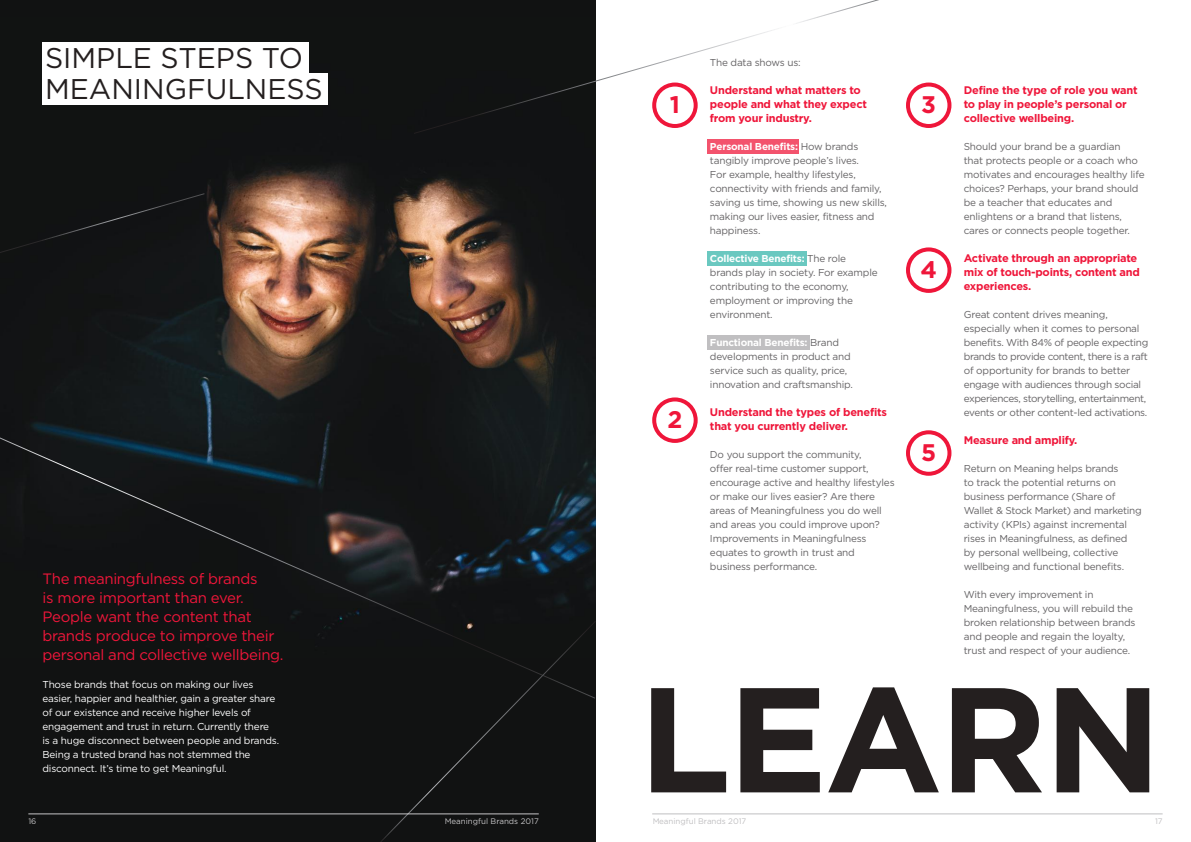
<style>
.page{position:relative;width:1191px;height:842px;background:#fff}
.page>*{position:absolute;margin:0;border:0;box-sizing:border-box;transform-origin:0 0}
.t1{font:700 148.9px "Gotham";color:#241f1f}
.t2{font:28.5px/30.2px "Gotham";color:#241f1f}
.t3{font:700 24px "Gotham";color:#ef163a}
.t4{font:15px/19px "Gotham";letter-spacing:-.02em;color:#ef163a}
.t5{font:700 11px/14px "Gotham";letter-spacing:-.02em;color:#ef163a}
.t6{font:10px/14px "Gotham";letter-spacing:-.02em;color:#656365}
.t7{font:10px/14px "Gotham";letter-spacing:-.02em;color:#fff}
.t8{font:8px "Gotham";color:#c0bfc1}
.s1{font-weight:700;color:#fff}
</style>
<div class="page">
<div style="left:707px;top:140px;width:92px;height:14px;background:#f3536d"></div>
<div style="left:707px;top:252px;width:99px;height:14px;background:#6ac8c0"></div>
<div style="left:707px;top:336px;width:102px;height:14px;background:#c0bfc1"></div>
<div style="left:0;top:0;width:595px;height:842px;background:#111212"></div>
<img style="left:42px;top:42px;width:527px;height:348px">
<div style="left:906px;top:247px;width:45px;height:46px;border:4px solid #ef163a;border-radius:50%"></div>
<div style="left:906px;top:430px;width:45px;height:46px;border:4px solid #ef163a;border-radius:50%"></div>
<div style="left:652px;top:397px;width:45px;height:46px;border:4px solid #ef163a;border-radius:50%"></div>
<svg style="left:0;top:390px;width:596px;height:230px"></svg>
<div style="left:43px;top:43px;width:266px;height:31px;background:#fff"></div>
<div style="left:43px;top:73px;width:285px;height:31px;background:#fff"></div>
<svg style="left:298px;top:620px;width:298px;height:222px"></svg>
<svg style="left:413px;top:0;width:539px;height:135px"></svg>
<svg style="left:0;top:192px;width:206px;height:78px"></svg>
<hr style="left:652px;top:814px;width:510px;height:1px;background:#c0bfc1">
<hr style="left:28px;top:814px;width:511px;height:1px;background:#c0bfc1">
<h2 class="t2" style="left:45px;top:43px;width:279px">sim ple steps to m eani ngfulness</h2>
<h3 class="t4" style="left:43px;top:569px;width:243px">The meaningfulness of brands<br>is more important than ever.<br>People want the content that brands produce to improve their personal and collective wellbeing.</h3>
<p class="t7" style="left:43px;top:677px;width:238px">Those brands that focus on making our lives easier, happier and healthier, gain a greater share of our existence and receive higher levels of engagement and trust in return. Currently there<br>is a huge disconnect between people and brands.<br>Being a trusted brand has not stemmed the disconnect. It’s time to get Meaningful.</p>
<p class="t8" style="left:28px;top:817px;width:10px">16</p>
<p class="t8" style="left:444px;top:817px;width:96px">Meaningful Brands 2017</p>
<p class="t6" style="left:710px;top:55px;width:92px">The data shows us:</p>
<p class="t5" style="left:710px;top:83px;width:158px">Understand what matters to people and what they expect from your industry.</p>
<p class="t6" style="left:710px;top:139px;width:179px"><span class="s1">Personal Benefits:</span> How brands tangibly improve people’s lives.<br>For example, healthy lifestyles, connectivity with friends and family, saving us time, showing us new skills, making our lives easier, fitness and happiness.</p>
<p class="t6" style="left:710px;top:251px;width:169px"><span class="s1">Collective Benefits:</span> The role brands play in society. For example contributing to the economy, employment or improving the environment.</p>
<p class="t6" style="left:710px;top:335px;width:144px"><span class="s1">Functional Benefits:</span> Brand developments in product and service such as quality, price, innovation and craftsmanship.</p>
<p class="t5" style="left:710px;top:405px;width:178px">Understand the types of benefits that you currently deliver.</p>
<p class="t6" style="left:710px;top:447px;width:186px">Do you support the community,<br>offer real-time customer support, encourage active and healthy lifestyles or make our lives easier? Are there areas of Meaningfulness you do well and areas you could improve upon?<br>Improvements in Meaningfulness equates to growth in trust and business performance.</p>
<h3 class="t3" style="left:670px;top:91px;width:12px">1</h3>
<h3 class="t3" style="left:921px;top:91px;width:16px">3</h3>
<h3 class="t3" style="left:920px;top:256px;width:18px">4</h3>
<h3 class="t3" style="left:667px;top:406px;width:16px">2</h3>
<h3 class="t3" style="left:921px;top:439px;width:17px">5</h3>
<p class="t5" style="left:963px;top:83px;width:175px">Define the type of role you want to play in people’s personal or collective wellbeing.</p>
<p class="t6" style="left:963px;top:140px;width:182px">Should your brand be a guardian<br>that protects people or a coach who motivates and encourages healthy life choices? Perhaps, your brand should be a teacher that educates and enlightens or a brand that listens, cares or connects people together.</p>
<p class="t5" style="left:963px;top:251px;width:178px">Activate through an appropriate mix of touch-points, content and experiences.</p>
<p class="t6" style="left:963px;top:308px;width:186px">Great content drives meaning, especially when it comes to personal benefits. With 84% of people expecting brands to provide content, there is a raft of opportunity for brands to better engage with audiences through social experiences, storytelling, entertainment, events or other content-led activations.</p>
<p class="t5" style="left:963px;top:433px;width:115px">Measure and amplify.</p>
<p class="t6" style="left:963px;top:462px;width:179px">Return on Meaning helps brands<br>to track the potential returns on business performance (Share of Wallet &amp; Stock Market) and marketing activity (KPIs) against incremental rises in Meaningfulness, as defined by personal wellbeing, collective wellbeing and functional benefits.</p>
<p class="t6" style="left:963px;top:588px;width:173px">With every improvement in Meaningfulness, you will rebuild the broken relationship between brands and people and regain the loyalty, trust and respect of your audience.</p>
<h1 class="t1" style="left:638px;top:654px;width:294px">LEARN</h1>
<p class="t8" style="left:652px;top:817px;width:96px">Meaningful Brands 2017</p>
<p class="t8" style="left:1155px;top:817px;width:9px">17</p>
</div>
